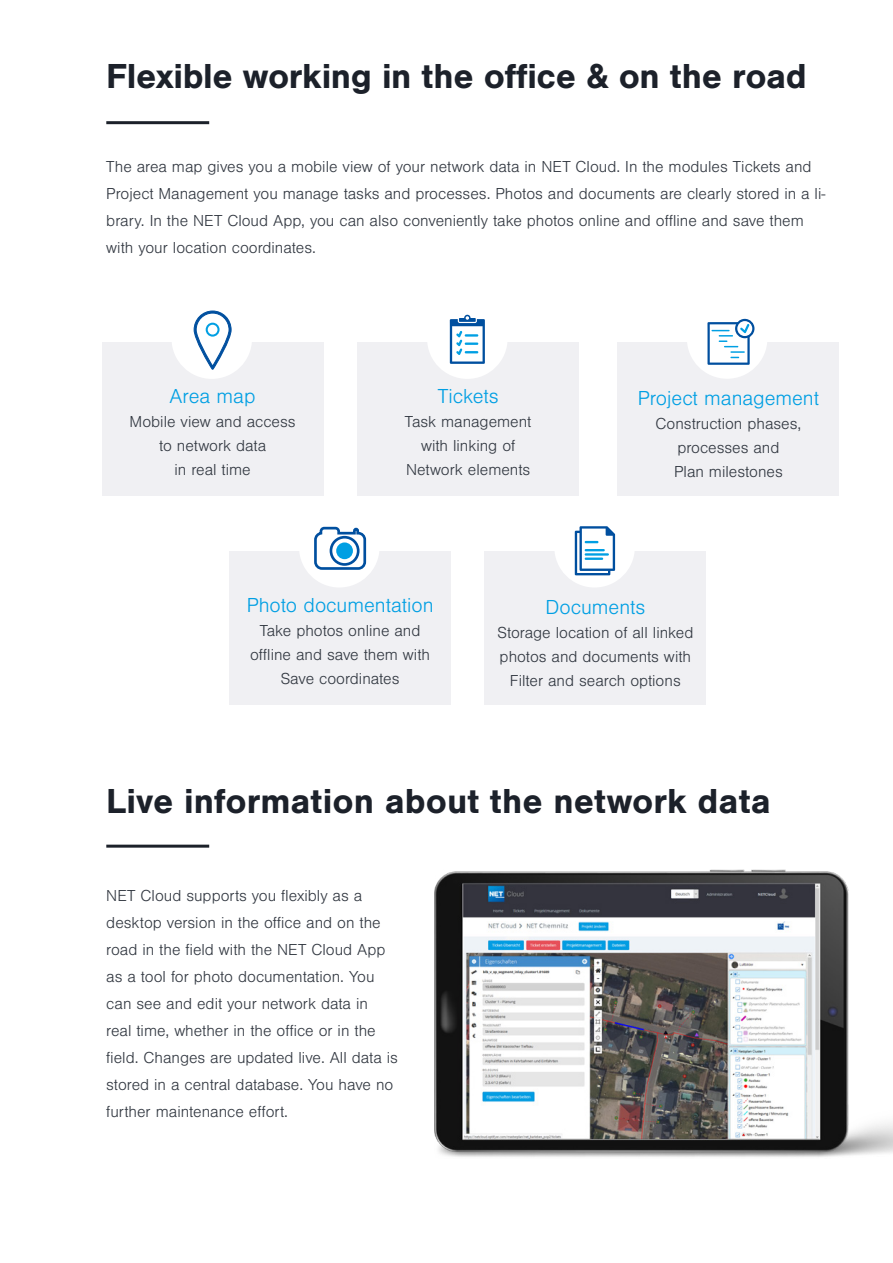
<style>
.page{position:relative;width:893px;height:1263px;background:#fff}
.page>*{position:absolute;margin:0;border:0;box-sizing:border-box;transform-origin:0 0}
.t1{font:700 36px "Nimbus San";color:#1c212a}
.t2{font:300 21px "Nimbus San";color:#009fe3}
.t3{font:300 16.5px/27px "Nimbus San";color:#323841;text-align:center}
</style>
<div class="page">
<div style="left:102px;top:343px;width:221px;height:153px;background:#f0f0f3"></div>
<div style="left:617px;top:343px;width:221px;height:153px;background:#f0f0f3"></div>
<div style="left:485px;top:551px;width:221px;height:154px;background:#f0f0f3"></div>
<div style="left:358px;top:343px;width:221px;height:153px;background:#f0f0f3"></div>
<div style="left:230px;top:551px;width:221px;height:154px;background:#f0f0f3"></div>
<div style="left:172px;top:298px;width:80px;height:81px;background:#fff;border-radius:50%"></div>
<div style="left:687px;top:298px;width:80px;height:81px;background:#fff;border-radius:50%"></div>
<div style="left:554px;top:507px;width:81px;height:80px;background:#fff;border-radius:50%"></div>
<div style="left:427px;top:298px;width:81px;height:81px;background:#fff;border-radius:50%"></div>
<div style="left:299px;top:507px;width:81px;height:80px;background:#fff;border-radius:50%"></div>
<svg style="left:575px;top:526px;width:40px;height:49px"></svg>
<img style="left:434px;top:869px;width:459px;height:288px">
<svg style="left:193px;top:310px;width:39px;height:60px"></svg>
<svg style="left:314px;top:526px;width:53px;height:44px"></svg>
<svg style="left:450px;top:315px;width:35px;height:49px"></svg>
<svg style="left:707px;top:319px;width:47px;height:46px"></svg>
<hr style="left:106px;top:845px;width:103px;height:3px;background:#1c212a">
<hr style="left:106px;top:121px;width:103px;height:3px;background:#1c212a">
<h1 class="t1" style="left:106px;top:56px;width:702px">Flexible working in the office &amp; on the road</h1>
<p class="t3" style="left:106px;top:153px;width:721px;text-align:left">The area map gives you a mobile view of your network data in NET Cloud. In the modules Tickets and Project Management you manage tasks and processes. Photos and documents are clearly stored in a li&shy;brary. In the NET Cloud App, you can also conveniently take photos online and offline and save them with your location coordinates.</p>
<p class="t2" style="left:170px;top:385px;width:87px">Area map</p>
<p class="t3" style="left:130px;top:410px;width:168px;line-height:24px">Mobile view and access to network data<br>in real time</p>
<p class="t2" style="left:438px;top:385px;width:62px">Tickets</p>
<p class="t3" style="left:405px;top:410px;width:128px;line-height:24px">Task management with linking of<br>Network elements</p>
<p class="t2" style="left:638px;top:387px;width:183px">Project management</p>
<p class="t3" style="left:655px;top:412px;width:147px;line-height:24px">Construction phases, processes and<br>Plan milestones</p>
<p class="t2" style="left:247px;top:594px;width:188px">Photo documentation</p>
<p class="t3" style="left:250px;top:618px;width:181px;line-height:24px">Take photos online and offline and save them with<br>Save coordinates</p>
<p class="t2" style="left:545px;top:596px;width:101px">Documents</p>
<p class="t3" style="left:497px;top:621px;width:197px;line-height:24px">Storage location of all linked photos and documents with<br>Filter and search options</p>
<h1 class="t1" style="left:106px;top:781px;width:666px">Live information about the network data</h1>
<p class="t3" style="left:106px;top:882px;width:293px;text-align:left">NET Cloud supports you flexibly as a desktop version in the office and on the road in the field with the NET Cloud App as a tool for photo documentation. You can see and edit your network data in<br>real time, whether in the office or in the field. Changes are updated live. All data is stored in a central database. You have no further maintenance effort.</p>
</div>
